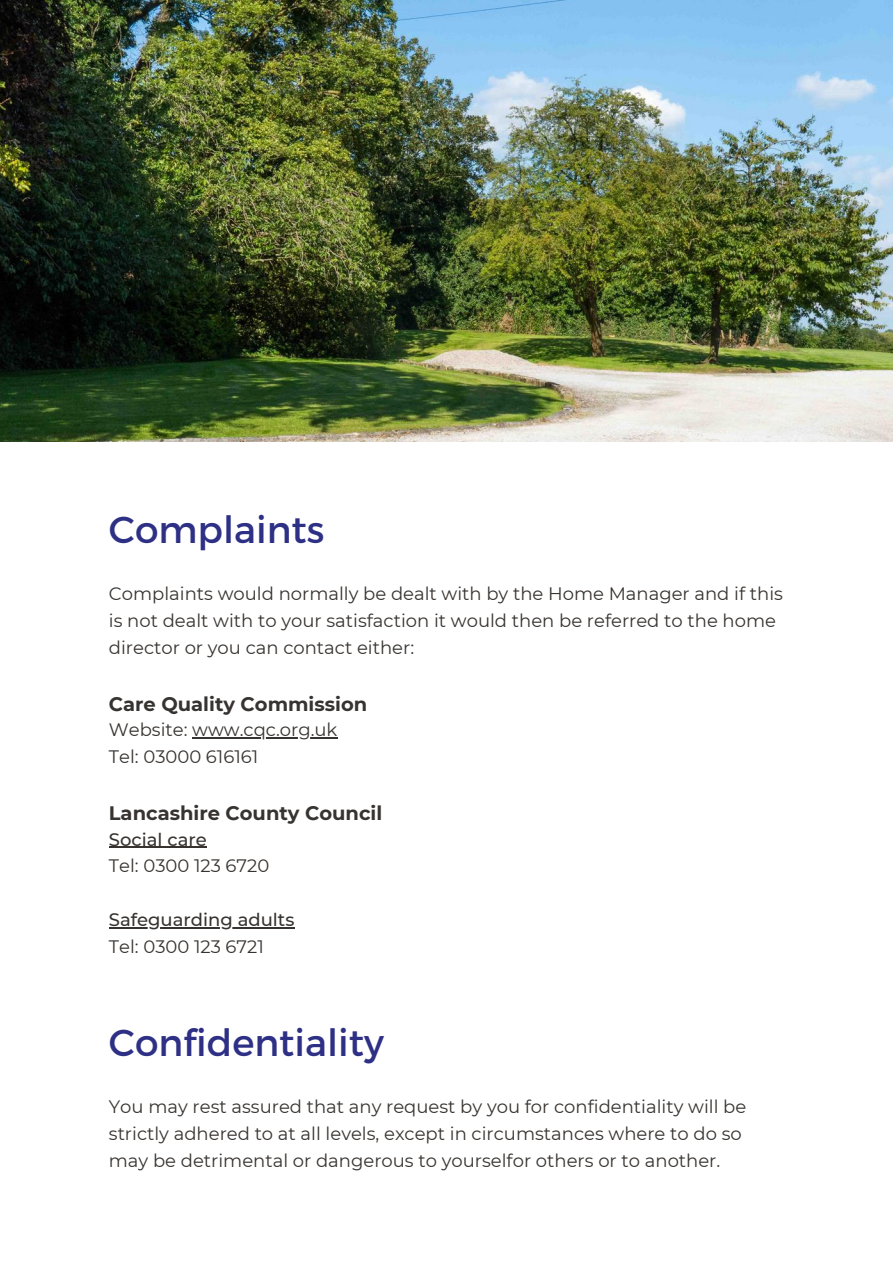
<style>
.page{position:relative;width:893px;height:1264px;background:#fff}
.page>*{position:absolute;margin:0;border:0;box-sizing:border-box;transform-origin:0 0}
.t1{font:37.5px "Montserrat";color:#2e3085}
.t2{font:700 19.5px "Montserrat";color:#373330}
.t3{font:18px/27px "Montserrat";color:#373330}
.t4{font:500 18px "Montserrat";color:#373330}
</style>
<div class="page">
<hr style="left:192px;top:737px;width:145px;height:1px;background:#373330">
<hr style="left:109px;top:846px;width:98px;height:1px;background:#373330">
<hr style="left:109px;top:927px;width:185px;height:1px;background:#373330">
<img style="left:0;top:0;width:892px;height:442px">
<h1 class="t1" style="left:109px;top:505px;width:217px">Complaints</h1>
<p class="t3" style="left:109px;top:580px;width:675px">Complaints would normally be dealt with by the Home Manager and if this is not dealt with to your satisfaction it would then be referred to the home director or you can contact either:</p>
<p class="t2" style="left:109px;top:691px;width:260px">Care Quality Commission</p>
<p class="t3" style="left:109px;top:716px;width:230px">Website: www.cqc.org.uk<br>Tel: 03000 616161</p>
<p class="t2" style="left:109px;top:800px;width:275px">Lancashire County Council</p>
<p class="t4" style="left:109px;top:828px;width:99px">Social care</p>
<p class="t3" style="left:109px;top:852px;width:162px">Tel: 0300 123 6720</p>
<p class="t4" style="left:109px;top:909px;width:187px">Safeguarding adults</p>
<p class="t3" style="left:109px;top:933px;width:156px">Tel: 0300 123 6721</p>
<h1 class="t1" style="left:109px;top:1018px;width:276px">Confidentiality</h1>
<p class="t3" style="left:109px;top:1092px;width:639px">You may rest assured that any request by you for confidentiality will be strictly adhered to at all levels, except in circumstances where to do so may be detrimental or dangerous to yourselfor others or to another.</p>
</div>
